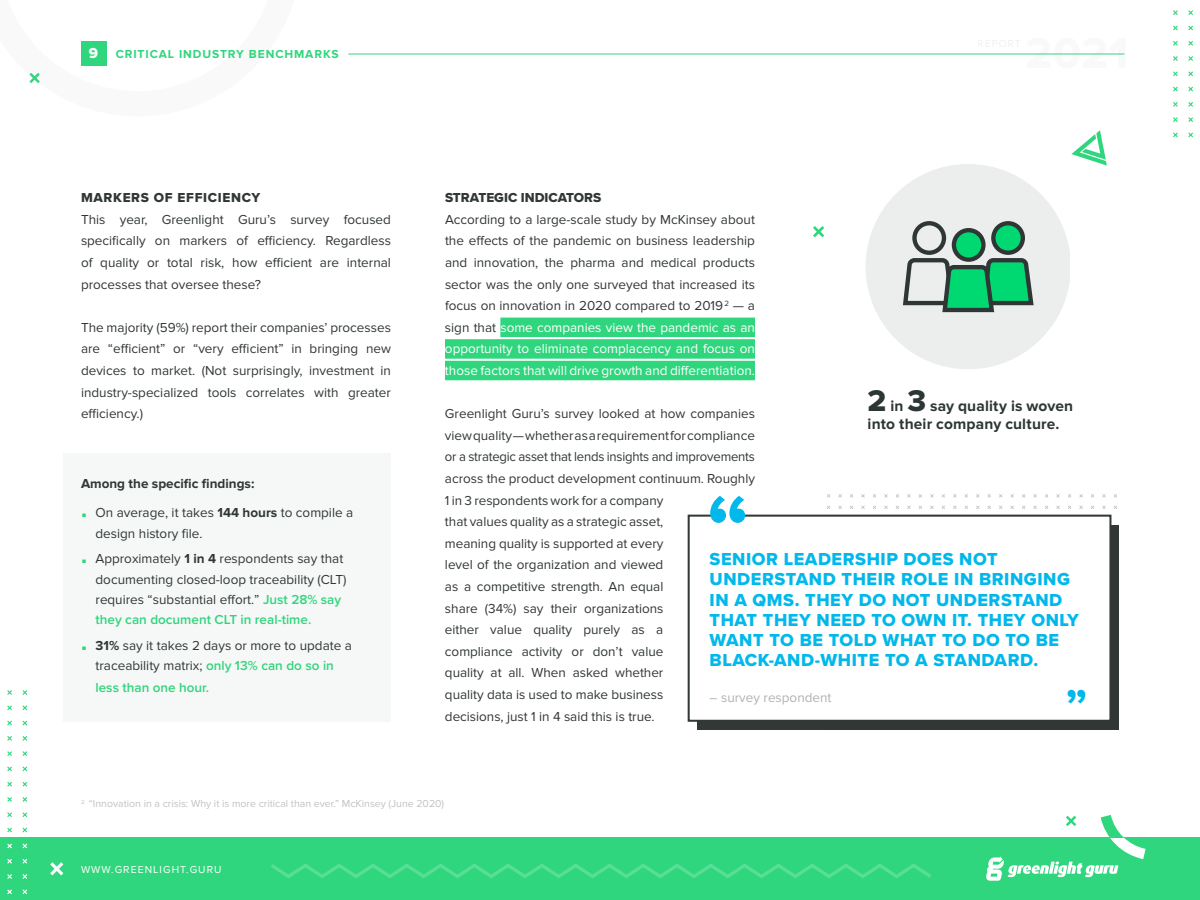
<style>
.page{position:relative;width:1200px;height:900px;background:#fff}
.page>*{position:absolute;margin:0;border:0;box-sizing:border-box;transform-origin:0 0}
.t1{font:700 94.35px "Proxima Nova";color:#02b8eb}
.t2{font:700 47.7px "Proxima Nova";color:#02b8eb}
.t3{font:18px/20.2px "Proxima Nova Extrabld";letter-spacing:.03em;color:#02b8eb}
.t4{font:700 15.45px/18.6px "Proxima Nova";letter-spacing:.01em;color:#2c3735}
.t5{font:15px "Proxima Nova Extrabld";color:#fff}
.t6{font:13.5px/21.6px "Proxima Nova";color:#303735}
.t7{font:700 13.5px "Proxima Nova";color:#303735}
.t8{font:13.5px "Proxima Nova Extrabld";letter-spacing:.05em;color:#303735}
.t9{font:13.5px "Proxima Nova Extrabld";color:#303735}
.t10{font:13.5px "Proxima Nova";color:#b2b2b2}
.t11{font:700 12px "Proxima Nova";letter-spacing:.075em;color:#30d67d}
.t12{font:10.5px "Proxima Nova";color:#c2c2c2}
.t13{font:10.5px "Proxima Nova";letter-spacing:.1em;color:#fff}
.s1{font-size:6px;color:#30d67d}
.s2{font-weight:700}
.s3{font-weight:600;color:#31d57c}
.s4{color:#fff}
.s5{font-family:"Proxima Nova Extrabld";font-weight:400;font-size:31.05px}
</style>
<div class="page">
<svg style="left:22px;top:690px;width:5px;height:5px"></svg>
<svg style="left:22px;top:705px;width:5px;height:5px"></svg>
<svg style="left:22px;top:721px;width:5px;height:4px"></svg>
<svg style="left:22px;top:736px;width:5px;height:5px"></svg>
<svg style="left:22px;top:751px;width:5px;height:5px"></svg>
<svg style="left:22px;top:767px;width:5px;height:4px"></svg>
<svg style="left:22px;top:782px;width:5px;height:5px"></svg>
<svg style="left:22px;top:797px;width:5px;height:5px"></svg>
<svg style="left:22px;top:812px;width:5px;height:5px"></svg>
<svg style="left:22px;top:828px;width:5px;height:4px"></svg>
<svg style="left:7px;top:767px;width:5px;height:4px"></svg>
<svg style="left:7px;top:782px;width:5px;height:5px"></svg>
<svg style="left:7px;top:797px;width:5px;height:5px"></svg>
<svg style="left:7px;top:812px;width:5px;height:5px"></svg>
<svg style="left:7px;top:828px;width:5px;height:4px"></svg>
<svg style="left:1188px;top:10px;width:5px;height:5px"></svg>
<svg style="left:1188px;top:26px;width:5px;height:4px"></svg>
<svg style="left:1188px;top:41px;width:5px;height:5px"></svg>
<svg style="left:1188px;top:56px;width:5px;height:5px"></svg>
<svg style="left:1188px;top:71px;width:5px;height:5px"></svg>
<svg style="left:1173px;top:10px;width:5px;height:5px"></svg>
<svg style="left:1173px;top:26px;width:5px;height:4px"></svg>
<svg style="left:1173px;top:41px;width:5px;height:5px"></svg>
<svg style="left:1173px;top:56px;width:5px;height:5px"></svg>
<svg style="left:1173px;top:71px;width:5px;height:5px"></svg>
<svg style="left:1173px;top:87px;width:5px;height:4px"></svg>
<svg style="left:1173px;top:102px;width:5px;height:5px"></svg>
<svg style="left:1173px;top:117px;width:5px;height:5px"></svg>
<svg style="left:1173px;top:133px;width:5px;height:4px"></svg>
<div style="left:0;top:837px;width:1200px;height:63px;background:#30d67d"></div>
<svg style="left:271px;top:863px;width:660px;height:16px"></svg>
<svg style="left:50px;top:862px;width:14px;height:14px"></svg>
<svg style="left:986px;top:815px;width:160px;height:66px"></svg>
<svg style="left:29px;top:41px;width:78px;height:42px"></svg>
<svg style="left:22px;top:843px;width:5px;height:5px"></svg>
<svg style="left:22px;top:859px;width:5px;height:5px"></svg>
<svg style="left:22px;top:874px;width:5px;height:5px"></svg>
<svg style="left:22px;top:889px;width:5px;height:5px"></svg>
<svg style="left:7px;top:843px;width:5px;height:5px"></svg>
<svg style="left:7px;top:859px;width:5px;height:5px"></svg>
<svg style="left:7px;top:874px;width:5px;height:5px"></svg>
<svg style="left:7px;top:889px;width:5px;height:5px"></svg>
<div style="left:64px;top:453px;width:327px;height:269px;background:#f6f8f8"></div>
<div style="left:697px;top:525px;width:421px;height:205px;background:#303735"></div>
<div style="left:688px;top:515px;width:423px;height:207px;background:#fff;border:2px solid #303735"></div>
<svg style="left:838px;top:494px;width:4px;height:4px"></svg>
<svg style="left:861px;top:494px;width:4px;height:4px"></svg>
<svg style="left:884px;top:494px;width:4px;height:4px"></svg>
<svg style="left:907px;top:494px;width:4px;height:4px"></svg>
<svg style="left:930px;top:494px;width:4px;height:4px"></svg>
<svg style="left:953px;top:494px;width:4px;height:4px"></svg>
<svg style="left:976px;top:494px;width:4px;height:4px"></svg>
<svg style="left:987px;top:494px;width:4px;height:4px"></svg>
<svg style="left:999px;top:494px;width:4px;height:4px"></svg>
<svg style="left:1010px;top:494px;width:4px;height:4px"></svg>
<svg style="left:1033px;top:494px;width:4px;height:4px"></svg>
<svg style="left:1056px;top:494px;width:4px;height:4px"></svg>
<svg style="left:1079px;top:494px;width:4px;height:4px"></svg>
<svg style="left:1102px;top:494px;width:4px;height:4px"></svg>
<div style="left:663px;top:495px;width:159px;height:259px;background:#fff"></div>
<hr style="left:348px;top:54px;width:776px;height:1px;background:#30d67d">
<div style="left:500px;top:318px;width:255px;height:19px;background:#30d67d"></div>
<div style="left:445px;top:339px;width:310px;height:20px;background:#30d67d"></div>
<div style="left:445px;top:361px;width:310px;height:19px;background:#30d67d"></div>
<svg style="left:866px;top:130px;width:241px;height:239px"></svg>
<svg style="left:813px;top:226px;width:11px;height:11px"></svg>
<p class="t5" style="left:89px;top:44px;width:11px">9</p>
<p class="t11" style="left:116px;top:47px;width:225px">CRITICAL INDUSTRY BENCHMARKS</p>
<p class="t8" style="left:81px;top:190px;width:181px">MARKERS OF EFFICIENCY</p>
<p class="t6" style="left:81px;top:209px;width:312px;text-align:justify">This year, Greenlight Guru’s survey focused specifically on markers of efficiency. Regardless of quality or total risk, how efficient are internal processes that oversee these?</p>
<p class="t6" style="left:81px;top:317px;width:311px;text-align:justify">The majority (59%) report their companies’ processes are “efficient” or “very efficient” in bringing new devices to market. (Not surprisingly, investment in industry-specialized tools correlates with greater efficiency.)</p>
<p class="t7" style="left:81px;top:476px;width:175px">Among the specific findings:</p>
<p class="t6" style="left:96px;top:503px;width:259px;line-height:20.4px;text-indent:-14px"><span class="s1">■</span> On average, it takes <span class="s2">144 hours</span> to compile a design history file.</p>
<p class="t6" style="left:96px;top:549px;width:252px;line-height:20.4px;text-indent:-14px"><span class="s1">■</span> Approximately <span class="s2">1 in 4</span> respondents say that documenting closed-loop traceability (CLT) requires “substantial effort.” <span class="s3">Just 28% say they can document CLT in real-time.</span></p>
<p class="t6" style="left:96px;top:635px;width:258px;line-height:20.9px;text-indent:-14px"><span class="s1">■</span> <span class="s2">31%</span> say it takes 2 days or more to update a traceability matrix; <span class="s3">only 13% can do so in less than one hour.</span></p>
<p class="t9" style="left:445px;top:190px;width:158px">STRATEGIC INDICATORS</p>
<p class="t6" style="left:445px;top:209px;width:312px;text-align:justify">According to a large-scale study by McKinsey about the effects of the pandemic on business leadership and innovation, the pharma and medical products sector was the only one surveyed that increased its focus on innovation in 2020 compared to 2019 <sup>2</sup> — a sign that <span class="s4">some companies view the pandemic as an opportunity to eliminate complacency and focus on those factors that will drive growth and differentiation.</span></p>
<p class="t6" style="left:445px;top:403px;width:312px">Greenlight Guru’s survey looked at how companies view quality — whether as a requirement for compliance or a strategic asset that lends insights and improvements across the product development continuum. Roughly 1 in 3 respondents work for a company<br>that values quality as a strategic asset,<br>meaning quality is supported at every<br>level of the organization and viewed<br>as a competitive strength. An equal<br>share (34%) say their organizations<br>either value quality purely as a<br>compliance activity or don’t value<br>quality at all. When asked whether<br>quality data is used to make business<br>decisions, just 1 in 4 said this is true.</p>
<p class="t4" style="left:868px;top:396px;width:207px"><span class="s5">2</span> in <span class="s5">3</span> say quality is woven into their company culture.</p>
<h1 class="t1" style="left:706px;top:474px;width:45px">“</h1>
<h3 class="t3" style="left:710px;top:550px;width:371px">SENIOR LEADERSHIP DOES NOT<br>UNDERSTAND THEIR ROLE IN BRINGING<br>IN A QMS. THEY DO NOT UNDERSTAND<br>THAT THEY NEED TO OWN IT. THEY ONLY<br>WANT TO BE TOLD WHAT TO DO TO BE<br>BLACK-AND-WHITE TO A STANDARD.</h3>
<p class="t10" style="left:710px;top:690px;width:123px">– survey respondent</p>
<h2 class="t2" style="left:1065px;top:679px;width:23px">”</h2>
<p class="t12" style="left:81px;top:798px;width:365px"><sup>2</sup> “Innovation in a crisis: Why it is more critical than ever.” McKinsey (June 2020)</p>
<p class="t13" style="left:81px;top:863px;width:142px">WWW.GREENLIGHT.GURU</p>
</div>
